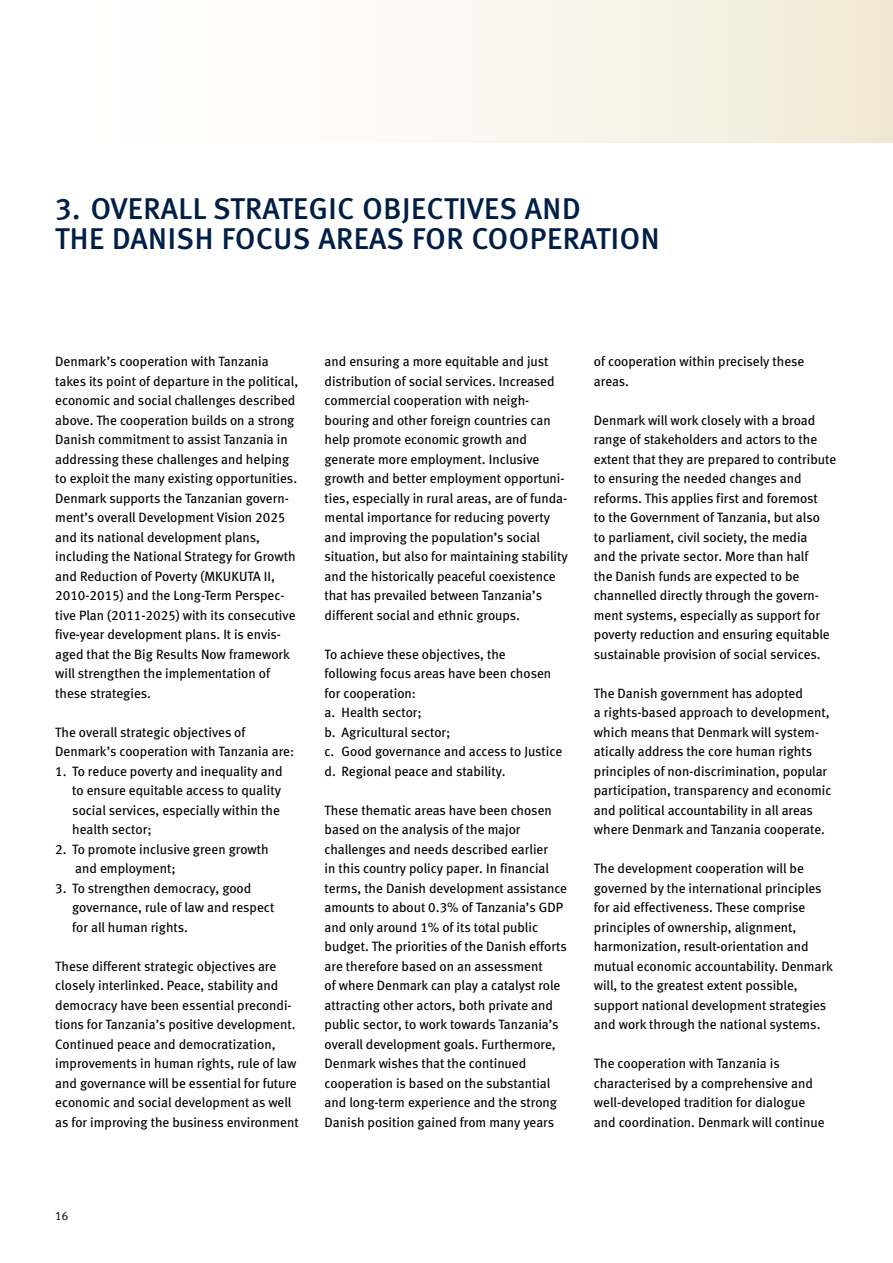
<style>
.page{position:relative;width:893px;height:1263px;background:#fff}
.page>*{position:absolute;margin:0;border:0;box-sizing:border-box;transform-origin:0 0}
.Overskrift_BLUE{font:30px/30px "Meta Medium LF Caps";color:#001f47}
.Body_Meta{font:13.5px/19.5px "Meta Book LF";color:#000}
.t1{font:12px "Meta Plus Normal Caps";color:#000}
</style>
<div class="page">
<div style="left:0;top:0;width:893px;height:142px;background:linear-gradient(to right,#fff,#f3ebd9)"></div>
<p class="Overskrift_BLUE" style="left:55px;top:193px;width:606px">3. OVERALL STRATEGIC OBJECTIVES AND<br>THE DANISH FOCUS AREAS FOR COOPERATION</p>
<p class="Body_Meta" style="left:55px;top:351px;width:244px">Denmark’s cooperation with Tanzania takes its point of departure in the political, economic and social challenges described above. The cooperation builds on a strong Danish commitment to assist Tanzania in addressing these challenges and helping to exploit the many existing opportunities.<br>Denmark supports the Tanzanian govern&shy;ment’s overall Development Vision 2025 and its national development plans, including the National Strategy for Growth and Reduction of Poverty (MKUKUTA II, 2010-2015) and the Long-Term Perspec&shy;tive Plan (2011-2025) with its consecutive five-year development plans. It is envis&shy;aged that the Big Results Now framework will strengthen the implementation of these strategies.</p>
<p class="Body_Meta" style="left:55px;top:722px;width:240px">The overall strategic objectives of<br>Denmark’s cooperation with Tanzania are:</p>
<p class="Body_Meta" style="left:72px;top:761px;width:212px;text-indent:-17px">1. To reduce poverty and inequality and to ensure equitable access to quality social services, especially within the health sector;</p>
<p class="Body_Meta" style="left:75px;top:839px;width:195px;text-indent:-20px">2. To promote inclusive green growth and employment;</p>
<p class="Body_Meta" style="left:72px;top:878px;width:204px;text-indent:-17px">3. To strengthen democracy, good governance, rule of law and respect for all human rights.</p>
<p class="Body_Meta" style="left:55px;top:956px;width:245px">These different strategic objectives are closely interlinked. Peace, stability and democracy have been essential precondi&shy;tions for Tanzania’s positive development.<br>Continued peace and democratization, improvements in human rights, rule of law and governance will be essential for future economic and social development as well as for improving the business environment</p>
<p class="Body_Meta" style="left:325px;top:351px;width:245px">and ensuring a more equitable and just distribution of social services. Increased commercial cooperation with neigh&shy;bouring and other foreign countries can help promote economic growth and generate more employment. Inclusive growth and better employment opportuni&shy;ties, especially in rural areas, are of funda&shy;mental importance for reducing poverty and improving the population’s social situation, but also for maintaining stability and the historically peaceful coexistence that has prevailed between Tanzania’s different social and ethnic groups.</p>
<p class="Body_Meta" style="left:325px;top:644px;width:228px">To achieve these objectives, the following focus areas have been chosen for cooperation:</p>
<p class="Body_Meta" style="left:325px;top:702px;width:99px">a. Health sector;</p>
<p class="Body_Meta" style="left:325px;top:722px;width:127px">b. Agricultural sector;</p>
<p class="Body_Meta" style="left:325px;top:741px;width:239px">c. Good governance and access to Justice</p>
<p class="Body_Meta" style="left:325px;top:761px;width:182px">d. Regional peace and stability.</p>
<p class="Body_Meta" style="left:325px;top:800px;width:244px">These thematic areas have been chosen based on the analysis of the major challenges and needs described earlier<br>in this country policy paper. In financial terms, the Danish development assistance amounts to about 0.3% of Tanzania’s GDP and only around 1% of its total public budget. The priorities of the Danish efforts are therefore based on an assessment<br>of where Denmark can play a catalyst role attracting other actors, both private and public sector, to work towards Tanzania’s overall development goals. Furthermore, Denmark wishes that the continued cooperation is based on the substantial and long-term experience and the strong Danish position gained from many years</p>
<p class="Body_Meta" style="left:594px;top:351px;width:212px">of cooperation within precisely these areas.</p>
<p class="Body_Meta" style="left:594px;top:410px;width:244px">Denmark will work closely with a broad range of stakeholders and actors to the extent that they are prepared to contribute to ensuring the needed changes and reforms. This applies first and foremost<br>to the Government of Tanzania, but also<br>to parliament, civil society, the media<br>and the private sector. More than half<br>the Danish funds are expected to be channelled directly through the govern&shy;ment systems, especially as support for poverty reduction and ensuring equitable sustainable provision of social services.</p>
<p class="Body_Meta" style="left:594px;top:683px;width:239px">The Danish government has adopted<br>a rights-based approach to development, which means that Denmark will system&shy;atically address the core human rights principles of non-discrimination, popular participation, transparency and economic and political accountability in all areas where Denmark and Tanzania cooperate.</p>
<p class="Body_Meta" style="left:594px;top:858px;width:241px">The development cooperation will be governed by the international principles for aid effectiveness. These comprise principles of ownership, alignment, harmonization, result-orientation and mutual economic accountability. Denmark will, to the greatest extent possible, support national development strategies and work through the national systems.</p>
<p class="Body_Meta" style="left:594px;top:1053px;width:232px">The cooperation with Tanzania is characterised by a comprehensive and well-developed tradition for dialogue and coordination. Denmark will continue</p>
<p class="t1" style="left:55px;top:1209px;width:14px">16</p>
</div>
